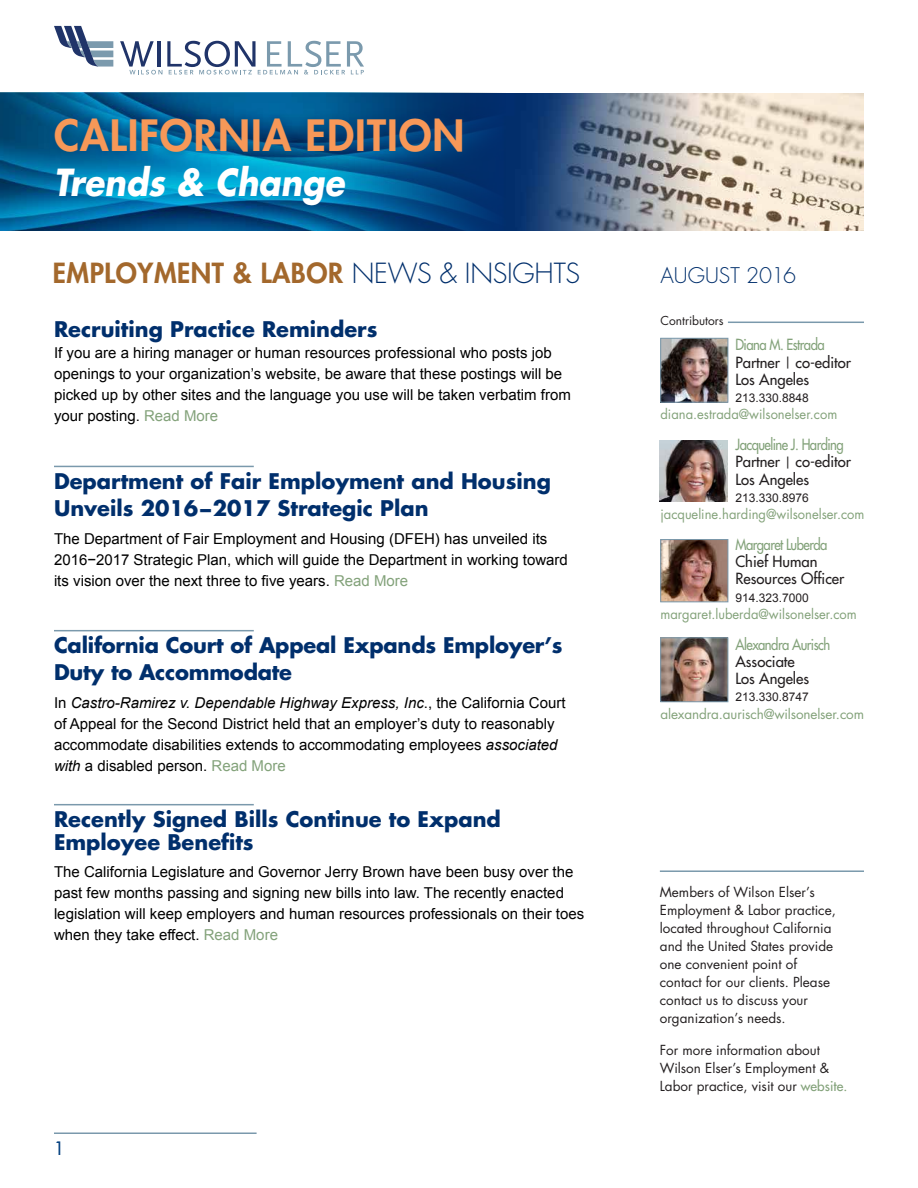
<style>
.page{position:relative;width:918px;height:1188px;background:#fff}
.page>*{position:absolute;margin:0;border:0;box-sizing:border-box;transform-origin:0 0}
.t1{font:800 42px "Futura Std";letter-spacing:.025em;color:#f79858}
.t2{font:italic 700 36.3px "Futura Std";color:#fff;scale:.9 1}
.Newsletter_Date{font:800 27px "Futura Std";letter-spacing:.02em;color:#a3682c}
.Bold_Head_-_first_pa{font:700 21px/27px "Futura Std";color:#002f6c}
.Newsletter_Date-2{font:300 21px "Futura Std";color:#002f6c}
.t3{font:500 18px "Futura Std";color:#003e7e}
.Newsletter_Body_Aria{font:15px/21px "Arial";color:#000}
.Sidebar_Body_9pt{font:500 15px/17.2px "Futura Std";color:#231f20}
.Sidebar_Web_Link{font:13.5px/18px "Futura Std";color:#231f20}
.Sidebar_Body_9pt-2{font:13.5px "Futura Std";color:#83a27a;scale:.96 1}
.Sidebar_Body_9pt-3{font:13.5px "Futura Std";color:#83a27a}
.Sidebar_Body_9pt-4{font:12px "Arial";color:#231f20}
.t4{font:12px "Futura Std";color:#231f20}
.s1{font-weight:300;color:#002f6c}
.s2{color:#83a27a}
.s3{font-style:italic}
.s4{font-size:12px}
.s5{font-weight:500;color:#83a27a}
</style>
<div class="page">
<svg style="left:120px;top:41px;width:244px;height:34px"></svg>
<svg style="left:54px;top:26px;width:59px;height:41px"></svg>
<hr style="left:54px;top:1132px;width:203px;height:2px;background:#7a99ac">
<hr style="left:728px;top:322px;width:136px;height:1px;background:#7a99ac">
<hr style="left:660px;top:870px;width:204px;height:2px;background:#7a99ac">
<img style="left:662px;top:541px;width:64px;height:59px">
<div style="left:660px;top:539px;width:68px;height:63px;border:1px solid #7a99ac"></div>
<img style="left:662px;top:640px;width:64px;height:60px">
<div style="left:660px;top:638px;width:68px;height:64px;border:1px solid #7a99ac"></div>
<hr style="left:54px;top:466px;width:200px;height:1px;background:#7a99ac">
<hr style="left:54px;top:630px;width:200px;height:1px;background:#7a99ac">
<hr style="left:54px;top:804px;width:200px;height:1px;background:#7a99ac">
<img style="left:521px;top:94px;width:343px;height:136px">
<img style="left:0;top:93px;width:521px;height:137px">
<div style="left:46px;top:110px;width:426px;height:51px;background:#00437c;opacity:.75"></div>
<img style="left:660px;top:440px;width:68px;height:62px">
<img style="left:662px;top:340px;width:64px;height:60px">
<div style="left:660px;top:338px;width:68px;height:64px;border:1px solid #7a99ac"></div>
<p class="t1" style="left:54px;top:109px;width:412px">CALIFORNIA EDITION</p>
<p class="t2" style="left:54px;top:158px;width:324px">Trends &amp; Change</p>
<p class="Newsletter_Date" style="left:53px;top:256px;width:529px">EMPLOYMENT &amp; LABOR <span class="s1">NEWS &amp; INSIGHTS</span></p>
<p class="Newsletter_Date-2" style="left:660px;top:263px;width:137px">AUGUST 2016</p>
<p class="Bold_Head_-_first_pa" style="left:54px;top:316px;width:325px">Recruiting Practice Reminders</p>
<p class="Newsletter_Body_Aria" style="left:54px;top:343px;width:518px">If you are a hiring manager or human resources professional who posts job openings to your organization’s website, be aware that these postings will be picked up by other sites and the language you use will be taken verbatim from your posting. <span class="s2">Read More</span></p>
<p class="Bold_Head_-_first_pa" style="left:54px;top:467px;width:498px">Department of Fair Employment and Housing<br>Unveils 2016−2017 Strategic Plan</p>
<p class="Newsletter_Body_Aria" style="left:54px;top:528px;width:515px">The Department of Fair Employment and Housing (DFEH) has unveiled its<br>2016−2017 Strategic Plan, which will guide the Department in working toward its vision over the next three to five years. <span class="s2">Read More</span></p>
<p class="Bold_Head_-_first_pa" style="left:54px;top:631px;width:510px">California Court of Appeal Expands Employer’s<br>Duty to Accommodate</p>
<p class="Newsletter_Body_Aria" style="left:54px;top:692px;width:513px">In <span class="s3">Castro-Ramirez v. Dependable Highway Express, Inc</span>., the California Court of Appeal for the Second District held that an employer’s duty to reasonably accommodate disabilities extends to accommodating employees <span class="s3">associated with</span> a disabled person. <span class="s2">Read More</span></p>
<p class="Bold_Head_-_first_pa" style="left:54px;top:808px;width:448px;line-height:22.5px">Recently Signed Bills Continue to Expand<br>Employee Benefits</p>
<p class="Newsletter_Body_Aria" style="left:54px;top:862px;width:532px">The California Legislature and Governor Jerry Brown have been busy over the past few months passing and signing new bills into law. The recently enacted legislation will keep employers and human resources professionals on their toes when they take effect. <span class="s2">Read More</span></p>
<p class="t3" style="left:54px;top:1137px;width:12px">1</p>
<p class="t4" style="left:660px;top:312px;width:65px">Contributors</p>
<p class="Sidebar_Body_9pt" style="left:736px;top:336px;width:117px"><span class="s2">Diana M. Estrada<br></span>Partner <span class="s4">|</span> co-editor<br>Los Angeles</p>
<p class="Sidebar_Body_9pt-4" style="left:736px;top:390px;width:75px">213.330.8848</p>
<p class="Sidebar_Body_9pt-2" style="left:661px;top:406px;width:186px">diana.estrada@wilsonelser.com</p>
<p class="Sidebar_Body_9pt" style="left:736px;top:436px;width:117px"><span class="s2">Jacqueline J. Harding<br></span>Partner <span class="s4">|</span> co-editor<br>Los Angeles</p>
<p class="Sidebar_Body_9pt-4" style="left:736px;top:490px;width:75px">213.330.8976</p>
<p class="Sidebar_Body_9pt-2" style="left:661px;top:506px;width:214px">jacqueline.harding@wilsonelser.com</p>
<p class="Sidebar_Body_9pt" style="left:736px;top:536px;width:110px"><span class="s2">Margaret Luberda<br></span>Chief Human<br>Resources Officer</p>
<p class="Sidebar_Body_9pt-4" style="left:736px;top:590px;width:75px">914.323.7000</p>
<p class="Sidebar_Body_9pt-2" style="left:661px;top:605px;width:206px">margaret.luberda@wilsonelser.com</p>
<p class="Sidebar_Body_9pt" style="left:736px;top:636px;width:96px"><span class="s2">Alexandra Aurisch<br></span>Associate<br>Los Angeles</p>
<p class="Sidebar_Body_9pt-4" style="left:736px;top:689px;width:75px">213.330.8747</p>
<p class="Sidebar_Body_9pt-3" style="left:661px;top:705px;width:205px">alexandra.aurisch@wilsonelser.com</p>
<p class="Sidebar_Web_Link" style="left:660px;top:884px;width:177px">Members of Wilson Elser’s<br>Employment &amp; Labor practice, located throughout California and the United States provide one convenient point of contact for our clients. Please contact us to discuss your organization’s needs.</p>
<p class="Sidebar_Web_Link" style="left:660px;top:1041px;width:189px">For more information about<br>Wilson Elser’s Employment &amp;<br>Labor practice, visit our <span class="s5">website.</span></p>
</div>
